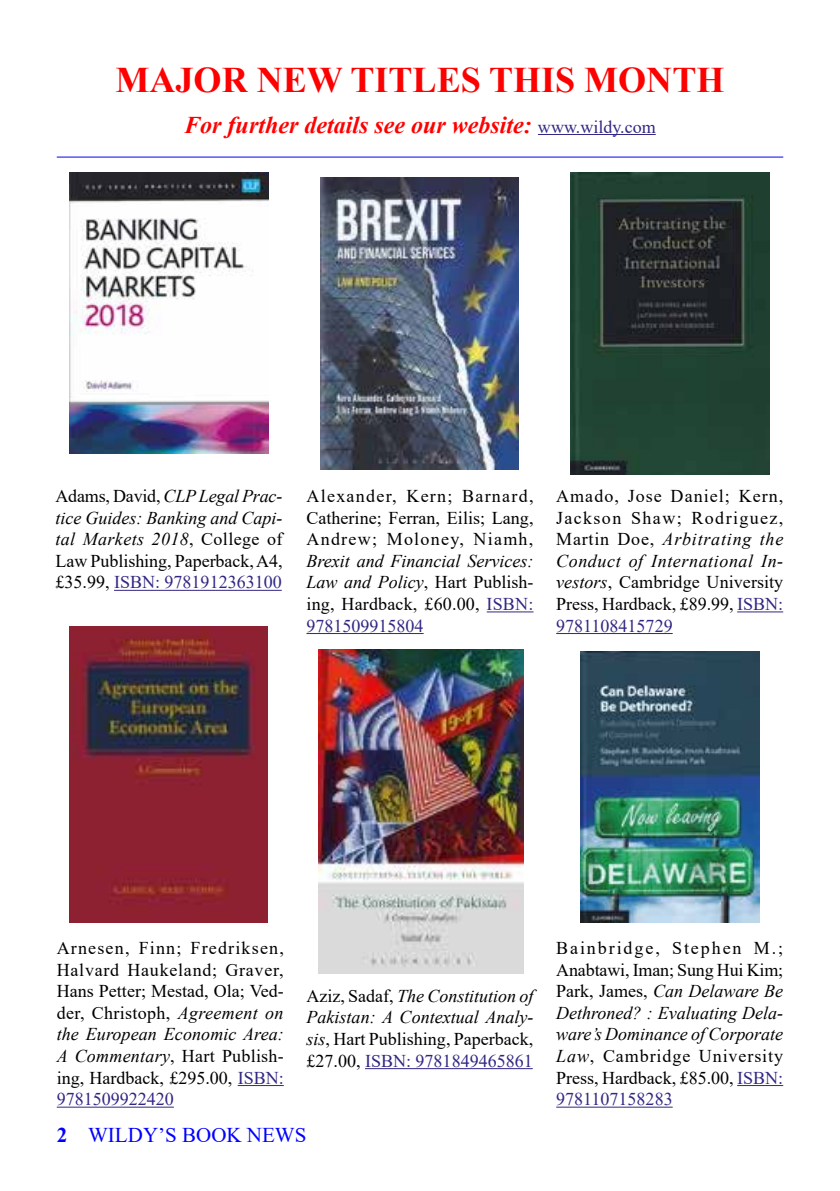
<style>
.page{position:relative;width:840px;height:1191px;background:#fff}
.page>*{position:absolute;margin:0;border:0;box-sizing:border-box;transform-origin:0 0}
.t1{font:700 36px "Times New Roman";color:#fd0000}
.t2{font:italic 700 24px "Times New Roman";color:#f00}
.t3{font:21px "Times New Roman";color:#00f}
.t4{font:18px/21.6px "Times New Roman";color:#000;text-align:justify}
.t5{font:italic 18px/21.6px "Times New Roman";color:#000;text-align:justify}
.s1{font-weight:400;font-style:normal;font-size:18px;color:#312783}
.s2{font-style:italic}
.s3{color:#312783}
.s4{font-style:normal}
.s5{font-style:normal;color:#312783}
.s6{font-weight:700}
</style>
<div class="page">
<hr style="left:537px;top:134px;width:118px;height:1px;background:#312783">
<hr style="left:57px;top:157px;width:725px;height:1px;background:#00f">
<hr style="left:114px;top:590px;width:167px;height:1px;background:#312783">
<hr style="left:486px;top:611px;width:47px;height:1px;background:#312783">
<hr style="left:306px;top:633px;width:117px;height:1px;background:#312783">
<hr style="left:736px;top:611px;width:46px;height:1px;background:#312783">
<hr style="left:556px;top:633px;width:116px;height:1px;background:#312783">
<hr style="left:237px;top:1085px;width:46px;height:1px;background:#312783">
<hr style="left:57px;top:1106px;width:117px;height:1px;background:#312783">
<hr style="left:365px;top:1068px;width:167px;height:1px;background:#312783">
<hr style="left:736px;top:1085px;width:46px;height:1px;background:#312783">
<hr style="left:556px;top:1106px;width:116px;height:1px;background:#312783">
<img style="left:69px;top:173px;width:199px;height:280px">
<img style="left:570px;top:173px;width:198px;height:301px">
<img style="left:320px;top:178px;width:198px;height:291px">
<img style="left:580px;top:651px;width:178px;height:271px">
<img style="left:69px;top:626px;width:198px;height:296px">
<img style="left:318px;top:649px;width:205px;height:324px">
<h1 class="t1" style="left:115px;top:54px;width:610px">MAJOR NEW TITLES THIS MONTH</h1>
<h2 class="t2" style="left:184px;top:108px;width:472px">For further details see our website: <span class="s1">www.wildy.com</span></h2>
<p class="t4" style="left:55px;top:484px;width:228px">Adams, David, <span class="s2">CLP Legal Prac&shy;tice Guides: Banking and Capi&shy;tal Markets 2018</span>, College of Law Publishing, Paperback, A4, £35.99, <span class="s3">ISBN: 9781912363100</span></p>
<p class="t4" style="left:306px;top:484px;width:228px">Alexander, Kern; Barnard, Catherine; Ferran, Eilis; Lang, Andrew; Moloney, Niamh,</p>
<p class="t5" style="left:306px;top:549px;width:228px">Brexit and Financial Services:<br>Law and Policy<span class="s4">, Hart Publish&shy;ing, Hardback, £60.00,</span> <span class="s5">ISBN:<br>9781509915804</span></p>
<p class="t4" style="left:556px;top:484px;width:228px">Amado, Jose Daniel; Kern, Jackson Shaw; Rodriguez, Martin Doe, <span class="s2">Arbitrating the Conduct of International In&shy;vestors</span>, Cambridge University Press, Hardback, £89.99, <span class="s3">ISBN:<br>9781108415729</span></p>
<p class="t4" style="left:57px;top:936px;width:228px">Arnesen, Finn; Fredriksen, Halvard Haukeland; Graver, Hans Petter; Mestad, Ola; Ved&shy;der, Christoph, <span class="s2">Agreement on the European Economic Area:<br>A Commentary</span>, Hart Publish&shy;ing, Hardback, £295.00, <span class="s3">ISBN:<br>9781509922420</span></p>
<p class="t5" style="left:306px;top:984px;width:228px"><span class="s4">Aziz, Sadaf,</span> The Constitution of Pakistan: A Contextual Analy&shy;sis<span class="s4">, Hart Publishing, Paperback, £27.00,</span> <span class="s5">ISBN: 9781849465861</span></p>
<p class="t3" style="left:57px;top:1120px;width:251px"><span class="s6">2</span> WILDY’S BOOK NEWS</p>
<p class="t4" style="left:556px;top:936px;width:228px">Bainbridge, Stephen M.; Anabtawi, Iman; Sung Hui Kim; Park, James, <span class="s2">Can Delaware Be Dethroned? : Evaluating Dela&shy;ware’s Dominance of Corporate Law</span>, Cambridge University Press, Hardback, £85.00, <span class="s3">ISBN:<br>9781107158283</span></p>
</div>
